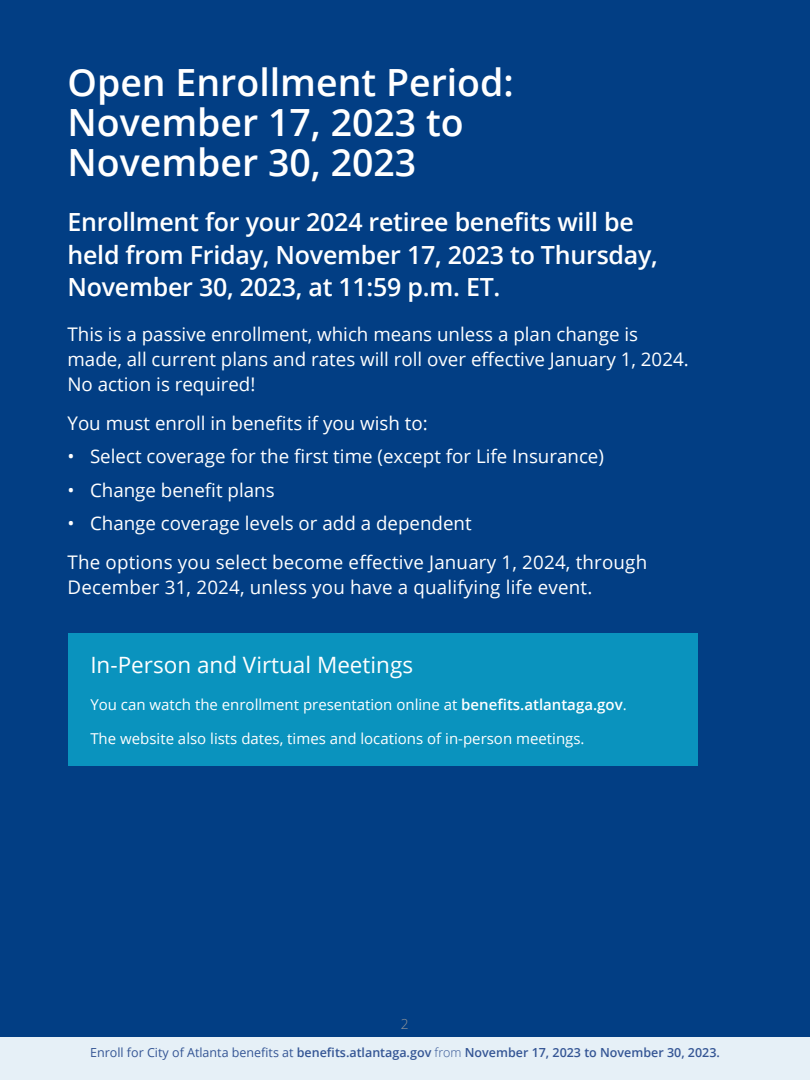
<style>
.page{position:relative;width:810px;height:1080px;background:#023e84}
.page>*{position:absolute;margin:0;border:0;box-sizing:border-box;transform-origin:0 0}
.t1{font:600 37.5px/40px "Open Sans";color:#fff}
.t2{font:600 25px/32.5px "Open Sans";letter-spacing:-.01em;color:#fff}
.t3{font:22.5px "Open Sans";color:#fff}
.t4{font:18.75px/25px "Open Sans";color:#fff}
.t5{font:15px "Open Sans";color:#fff}
.t6{font:300 13.75px "Open Sans";color:#939598}
.t7{font:600 12.5px "Open Sans";color:#355695}
.s1{font-weight:600}
.s2{font-weight:400}
.s3{font-weight:300}
</style>
<div class="page">
<div style="left:68px;top:633px;width:630px;height:133px;background:#0a93be"></div>
<div style="left:0;top:1038px;width:810px;height:42px;background:#e6f0f7"></div>
<h1 class="t1" style="left:68px;top:62px;width:448px">Open Enrollment Period:<br>November 17, 2023 to<br>November 30, 2023</h1>
<h2 class="t2" style="left:68px;top:205px;width:592px">Enrollment for your 2024 retiree benefits will be held from Friday, November 17, 2023 to Thursday,<br>November 30, 2023, at 11:59 p.m. ET.</h2>
<p class="t4" style="left:68px;top:321px;width:623px">This is a passive enrollment, which means unless a plan change is made, all current plans and rates will roll over effective January 1, 2024.<br>No action is required!</p>
<p class="t4" style="left:68px;top:410px;width:362px">You must enroll in benefits if you wish to:</p>
<p class="t4" style="left:68px;top:444px;width:538px">• Select coverage for the first time (except for Life Insurance)</p>
<p class="t4" style="left:68px;top:477px;width:209px">• Change benefit plans</p>
<p class="t4" style="left:68px;top:503px;width:581px;line-height:39px">• Change coverage levels or add a dependent<br>The options you select become effective January 1, 2024, through</p>
<p class="t4" style="left:68px;top:574px;width:526px">December 31, 2024, unless you have a qualifying life event.</p>
<p class="t3" style="left:90px;top:650px;width:324px">In-Person and Virtual Meetings</p>
<p class="t5" style="left:90px;top:694px;width:538px">You can watch the enrollment presentation online at <span class="s1">benefits.atlantaga.gov</span>.</p>
<p class="t5" style="left:90px;top:728px;width:496px">The website also lists dates, times and locations of in-person meetings.</p>
<p class="t6" style="left:401px;top:1014px;width:9px">2</p>
<p class="t7" style="left:90px;top:1044px;width:631px"><span class="s2">Enroll for City of Atlanta benefits at</span> benefits.atlantaga.gov <span class="s3">from</span> November 17, 2023 to November 30, 2023.</p>
</div>
